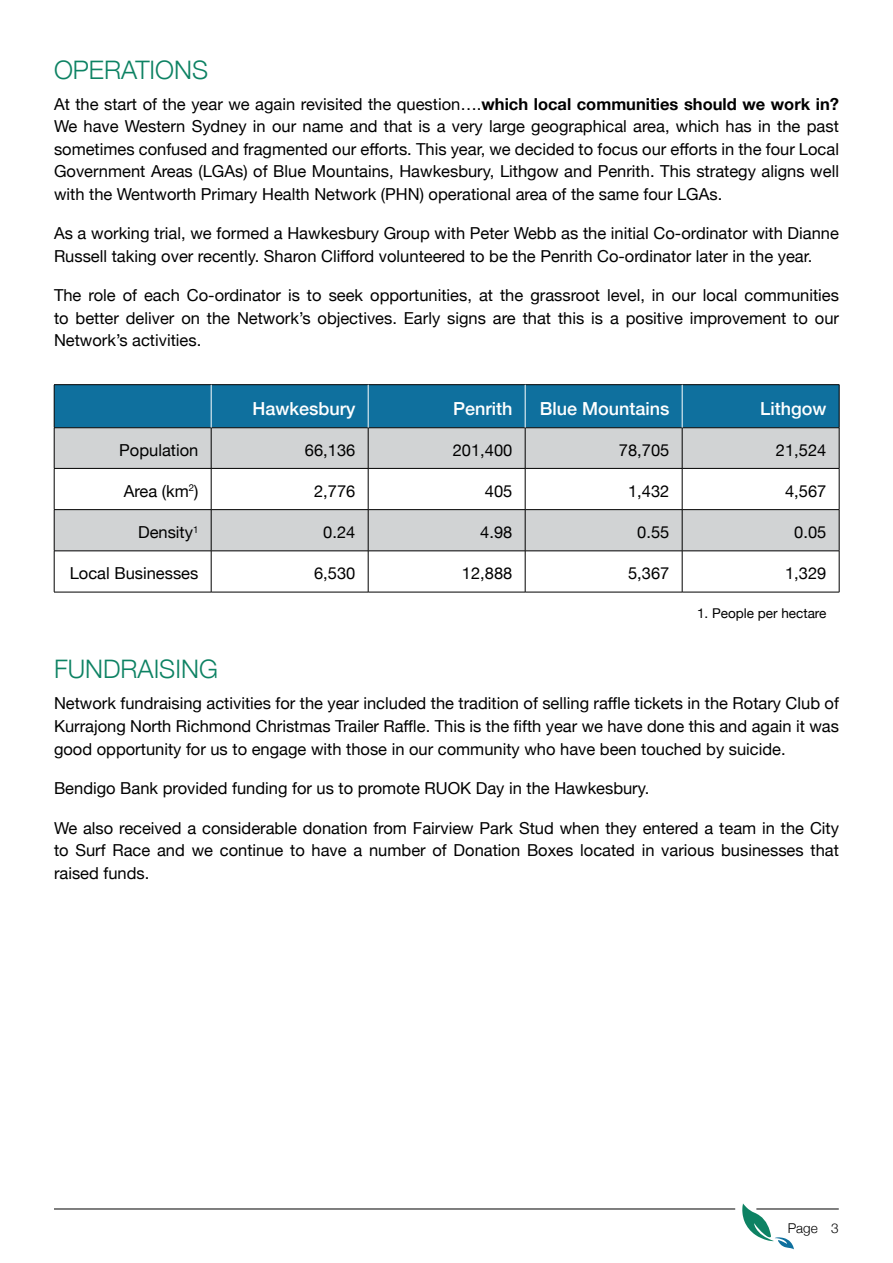
<style>
.page{position:relative;width:893px;height:1263px;background:#fff}
.page>*{position:absolute;margin:0;border:0;box-sizing:border-box;transform-origin:0 0}
.t1{font:300 25.5px "Helvetica Neue";color:#0d8263}
.t2{font:500 18px "Helvetica Neue";color:#fff}
.t3{font:16.5px/22.5px "Helvetica Neue";color:#000;text-align:justify}
.t4{font:13.5px "Helvetica Neue";color:#000}
.t5{font:300 13.5px "Helvetica Neue";color:#000}
.s1{font-weight:700}
</style>
<div class="page">
<svg style="left:742px;top:1203px;width:52px;height:46px"></svg>
<hr style="left:54px;top:1208px;width:681px;height:1px;background:#000">
<hr style="left:756px;top:1208px;width:83px;height:1px;background:#000">
<div style="left:55px;top:385px;width:784px;height:42px;background:#0f709e"></div>
<svg style="left:55px;top:428px;width:784px;height:123px;fill:#d1d3d4"></svg>
<hr style="left:54px;top:428px;width:1px;height:40px;background:#000">
<hr style="left:54px;top:469px;width:1px;height:40px;background:#000">
<hr style="left:54px;top:510px;width:1px;height:41px;background:#000">
<hr style="left:54px;top:551px;width:1px;height:41px;background:#000">
<hr style="left:54px;top:384px;width:157px;height:1px;background:#000">
<hr style="left:54px;top:385px;width:1px;height:43px;background:#000">
<hr style="left:211px;top:384px;width:157px;height:1px;background:#000">
<hr style="left:368px;top:384px;width:157px;height:1px;background:#000">
<hr style="left:525px;top:384px;width:157px;height:1px;background:#000">
<hr style="left:682px;top:384px;width:157px;height:1px;background:#000">
<hr style="left:54px;top:427px;width:157px;height:1px;background:#000">
<hr style="left:211px;top:427px;width:157px;height:1px;background:#000">
<hr style="left:368px;top:427px;width:157px;height:1px;background:#000">
<hr style="left:525px;top:427px;width:157px;height:1px;background:#000">
<hr style="left:682px;top:427px;width:157px;height:1px;background:#000">
<hr style="left:839px;top:428px;width:1px;height:40px;background:#000">
<hr style="left:839px;top:469px;width:1px;height:40px;background:#000">
<hr style="left:839px;top:510px;width:1px;height:41px;background:#000">
<hr style="left:839px;top:551px;width:1px;height:41px;background:#000">
<hr style="left:211px;top:385px;width:1px;height:43px;background:#fff">
<hr style="left:839px;top:385px;width:1px;height:43px;background:#000">
<hr style="left:368px;top:385px;width:1px;height:43px;background:#fff">
<hr style="left:525px;top:385px;width:1px;height:43px;background:#fff">
<hr style="left:682px;top:385px;width:1px;height:43px;background:#fff">
<hr style="left:211px;top:428px;width:1px;height:40px;background:#000">
<hr style="left:368px;top:428px;width:1px;height:40px;background:#000">
<hr style="left:525px;top:428px;width:1px;height:40px;background:#000">
<hr style="left:682px;top:428px;width:1px;height:40px;background:#000">
<hr style="left:54px;top:468px;width:157px;height:1px;background:#000">
<hr style="left:211px;top:468px;width:157px;height:1px;background:#000">
<hr style="left:211px;top:469px;width:1px;height:40px;background:#000">
<hr style="left:368px;top:468px;width:157px;height:1px;background:#000">
<hr style="left:368px;top:469px;width:1px;height:40px;background:#000">
<hr style="left:525px;top:468px;width:157px;height:1px;background:#000">
<hr style="left:525px;top:469px;width:1px;height:40px;background:#000">
<hr style="left:682px;top:468px;width:157px;height:1px;background:#000">
<hr style="left:682px;top:469px;width:1px;height:40px;background:#000">
<hr style="left:54px;top:509px;width:157px;height:1px;background:#000">
<hr style="left:211px;top:509px;width:157px;height:1px;background:#000">
<hr style="left:211px;top:510px;width:1px;height:41px;background:#000">
<hr style="left:368px;top:509px;width:157px;height:1px;background:#000">
<hr style="left:368px;top:510px;width:1px;height:41px;background:#000">
<hr style="left:525px;top:509px;width:157px;height:1px;background:#000">
<hr style="left:525px;top:510px;width:1px;height:41px;background:#000">
<hr style="left:682px;top:509px;width:157px;height:1px;background:#000">
<hr style="left:682px;top:510px;width:1px;height:41px;background:#000">
<hr style="left:54px;top:551px;width:157px;height:1px;background:#000">
<hr style="left:211px;top:551px;width:157px;height:1px;background:#000">
<hr style="left:211px;top:551px;width:1px;height:41px;background:#000">
<hr style="left:368px;top:551px;width:157px;height:1px;background:#000">
<hr style="left:368px;top:551px;width:1px;height:41px;background:#000">
<hr style="left:525px;top:551px;width:157px;height:1px;background:#000">
<hr style="left:525px;top:551px;width:1px;height:41px;background:#000">
<hr style="left:682px;top:551px;width:157px;height:1px;background:#000">
<hr style="left:682px;top:551px;width:1px;height:41px;background:#000">
<hr style="left:54px;top:592px;width:157px;height:1px;background:#000">
<hr style="left:211px;top:592px;width:157px;height:1px;background:#000">
<hr style="left:368px;top:592px;width:157px;height:1px;background:#000">
<hr style="left:525px;top:592px;width:157px;height:1px;background:#000">
<hr style="left:682px;top:592px;width:157px;height:1px;background:#000">
<h1 class="t1" style="left:54px;top:49px;width:156px">OPERATIONS</h1>
<p class="t3" style="left:54px;top:93px;width:786px">At the start of the year we again revisited the question….<span class="s1">which local communities should we work in?<br></span>We have Western Sydney in our name and that is a very large geographical area, which has in the past sometimes confused and fragmented our efforts. This year, we decided to focus our efforts in the four Local Government Areas (LGAs) of Blue Mountains, Hawkesbury, Lithgow and Penrith. This strategy aligns well with the Wentworth Primary Health Network (PHN) operational area of the same four LGAs.</p>
<p class="t3" style="left:54px;top:223px;width:786px">As a working trial, we formed a Hawkesbury Group with Peter Webb as the initial Co-ordinator with Dianne<br>Russell taking over recently. Sharon Clifford volunteered to be the Penrith Co-ordinator later in the year.</p>
<p class="t3" style="left:54px;top:285px;width:786px">The role of each Co-ordinator is to seek opportunities, at the grassroot level, in our local communities to better deliver on the Network’s objectives. Early signs are that this is a positive improvement to our Network’s activities.</p>
<p class="t2" style="left:252px;top:394px;width:105px">Hawkesbury</p>
<p class="t2" style="left:453px;top:394px;width:61px">Penrith</p>
<p class="t2" style="left:540px;top:394px;width:131px">Blue Mountains</p>
<p class="t2" style="left:760px;top:394px;width:68px">Lithgow</p>
<p class="t3" style="left:119px;top:439px;width:81px">Population</p>
<p class="t3" style="left:305px;top:439px;width:52px">66,136</p>
<p class="t3" style="left:453px;top:439px;width:61px">201,400</p>
<p class="t3" style="left:619px;top:439px;width:52px">78,705</p>
<p class="t3" style="left:776px;top:439px;width:52px">21,524</p>
<p class="t3" style="left:124px;top:481px;width:76px">Area (km<sup>2</sup>)</p>
<p class="t3" style="left:314px;top:481px;width:43px">2,776</p>
<p class="t3" style="left:485px;top:481px;width:29px">405</p>
<p class="t3" style="left:628px;top:481px;width:43px">1,432</p>
<p class="t3" style="left:785px;top:481px;width:43px">4,567</p>
<p class="t3" style="left:138px;top:522px;width:62px">Density<sup>1</sup></p>
<p class="t3" style="left:323px;top:522px;width:34px">0.24</p>
<p class="t3" style="left:480px;top:522px;width:34px">4.98</p>
<p class="t3" style="left:637px;top:522px;width:34px">0.55</p>
<p class="t3" style="left:794px;top:522px;width:34px">0.05</p>
<p class="t3" style="left:70px;top:563px;width:130px">Local Businesses</p>
<p class="t3" style="left:314px;top:563px;width:43px">6,530</p>
<p class="t3" style="left:462px;top:563px;width:52px">12,888</p>
<p class="t3" style="left:628px;top:563px;width:43px">5,367</p>
<p class="t3" style="left:785px;top:563px;width:43px">1,329</p>
<p class="t4" style="left:697px;top:603px;width:131px">1. People per hectare</p>
<h1 class="t1" style="left:54px;top:649px;width:165px">FUNDRAISING</h1>
<p class="t3" style="left:54px;top:693px;width:786px">Network fundraising activities for the year included the tradition of selling raffle tickets in the Rotary Club of Kurrajong North Richmond Christmas Trailer Raffle. This is the fifth year we have done this and again it was good opportunity for us to engage with those in our community who have been touched by suicide.</p>
<p class="t3" style="left:54px;top:778px;width:597px">Bendigo Bank provided funding for us to promote RUOK Day in the Hawkesbury.</p>
<p class="t3" style="left:54px;top:817px;width:786px">We also received a considerable donation from Fairview Park Stud when they entered a team in the City to Surf Race and we continue to have a number of Donation Boxes located in various businesses that raised funds.</p>
<p class="t5" style="left:788px;top:1217px;width:53px">Page 3</p>
</div>
